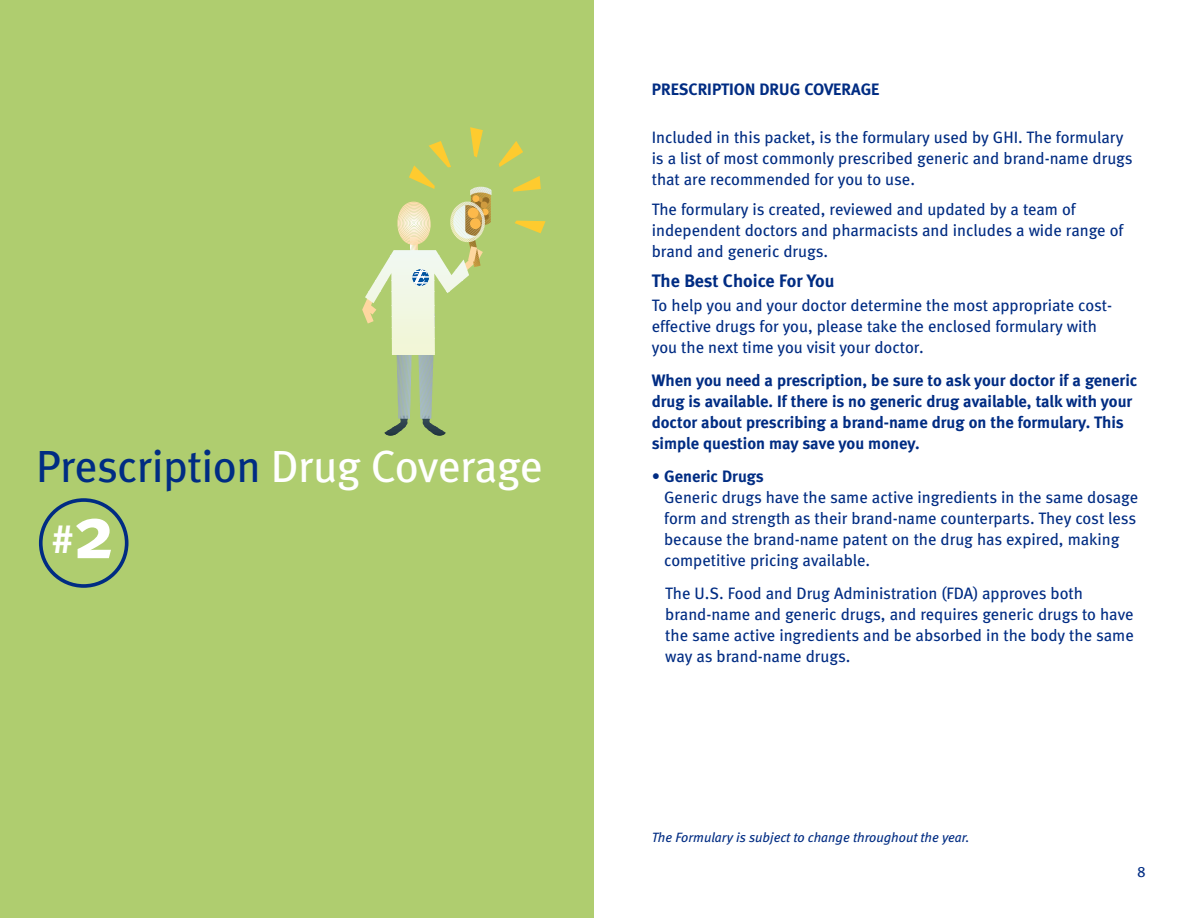
<style>
.page{position:relative;width:1188px;height:918px;background:#fff}
.page>*{position:absolute;margin:0;border:0;box-sizing:border-box;transform-origin:0 0}
.t1{font:45px "Meta";letter-spacing:-.01em;color:#002c83}
.t2{font:700 38.85px "Meta";color:#fff}
.t3{font:700 18px "Meta";color:#002c83}
.t4{font:16.5px/21px "Meta";color:#002c83}
.t5{font:700 16.5px/21px "Meta";color:#002c83}
.t6{font:15px "Meta";color:#002c83}
.t7{font:italic 13.5px "Meta";color:#002c83}
.s1{color:#fff}
.s2{font-size:75px}
.s3{font-weight:700}
</style>
<div class="page">
<div style="left:0;top:0;width:594px;height:918px;background:#afcd6f"></div>
<svg style="left:515px;top:221px;width:31px;height:12px"></svg>
<svg style="left:513px;top:176px;width:28px;height:16px"></svg>
<svg style="left:499px;top:141px;width:24px;height:26px"></svg>
<svg style="left:362px;top:127px;width:130px;height:309px"></svg>
<svg style="left:39px;top:498px;width:89px;height:90px"></svg>
<h1 class="t1" style="left:36px;top:451px;width:508px">Prescription <span class="s1">Drug Coverage</span></h1>
<h2 class="t2" style="left:52px;top:516px;width:65px">#<span class="s2">2</span></h2>
<p class="t5" style="left:652px;top:78px;width:229px">PRESCRIPTION DRUG COVERAGE</p>
<p class="t4" style="left:652px;top:128px;width:483px">Included in this packet, is the formulary used by GHI. The formulary is a list of most commonly prescribed generic and brand-name drugs that are recommended for you to use.</p>
<p class="t4" style="left:652px;top:200px;width:473px">The formulary is created, reviewed and updated by a team of independent doctors and pharmacists and includes a wide range of brand and generic drugs.</p>
<p class="t3" style="left:652px;top:270px;width:184px">The Best Choice For You</p>
<p class="t4" style="left:652px;top:296px;width:462px">To help you and your doctor determine the most appropriate cost&shy;effective drugs for you, please take the enclosed formulary with you the next time you visit your doctor.</p>
<p class="t5" style="left:652px;top:370px;width:487px">When you need a prescription, be sure to ask your doctor if a generic drug is available. If there is no generic drug available, talk with your doctor about prescribing a brand-name drug on the formulary. This simple question may save you money.</p>
<p class="t4" style="left:664px;top:467px;width:476px;text-indent:-12px">• <span class="s3">Generic Drugs<br></span>Generic drugs have the same active ingredients in the same dosage form and strength as their brand-name counterparts. They cost less because the brand-name patent on the drug has expired, making competitive pricing available.</p>
<p class="t4" style="left:665px;top:584px;width:470px">The U.S. Food and Drug Administration (FDA) approves both brand-name and generic drugs, and requires generic drugs to have the same active ingredients and be absorbed in the body the same way as brand-name drugs.</p>
<p class="t7" style="left:652px;top:832px;width:319px">The Formulary is subject to change throughout the year.</p>
<p class="t6" style="left:1137px;top:866px;width:10px">8</p>
</div>
